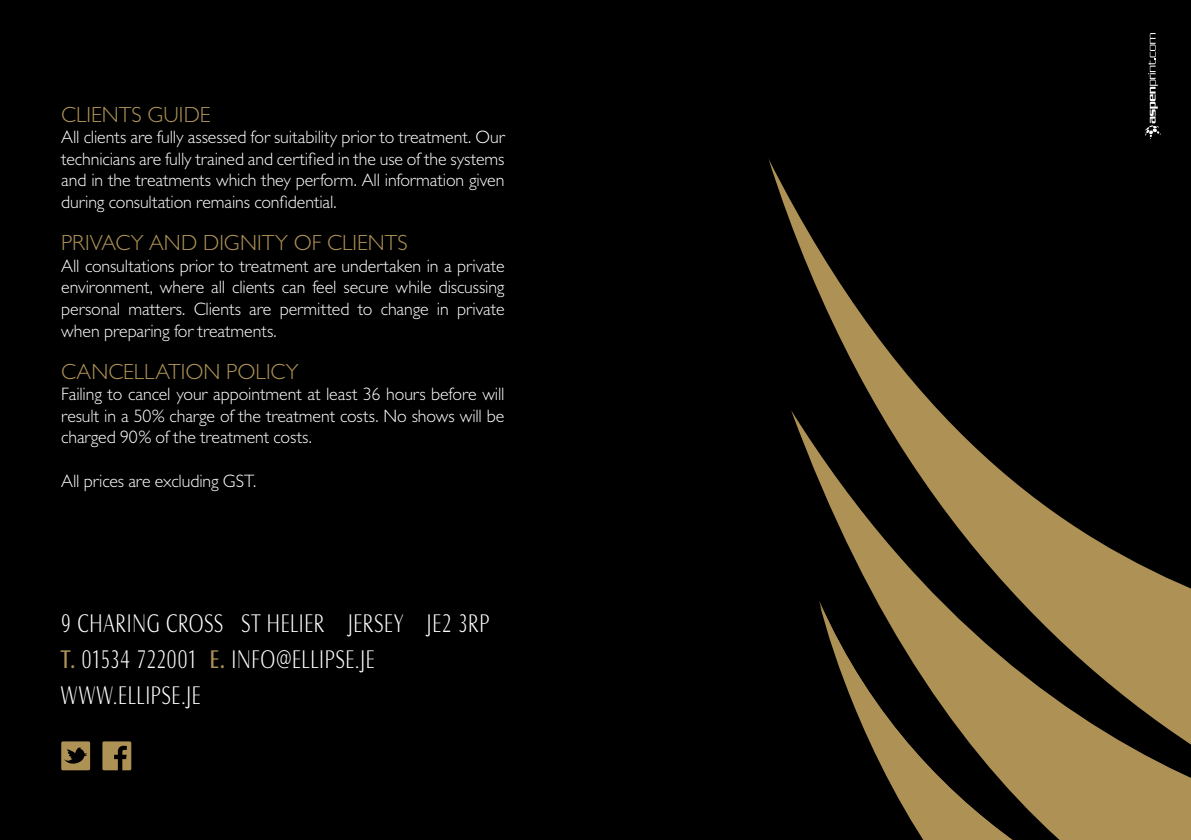
<style>
.page{position:relative;width:1191px;height:840px;background:#fff}
.page>*{position:absolute;margin:0;border:0;box-sizing:border-box;transform-origin:0 0}
.t1{font:26.4px/36px "Castle T Ligh";letter-spacing:.035em;color:#fff;scale:.77 1}
.t2{font:300 22px "M Gill Sans";letter-spacing:.005em;color:#ae9255}
.t3{font:300 18px/21.6px "M Gill Sans";letter-spacing:-.005em;color:#fff;text-align:justify}
.s1{font-family:"Castle T";color:#ae9255}
</style>
<div class="page">
<div style="left:0;top:0;width:1191px;height:839px;background:#000"></div>
<svg style="left:1144px;top:33px;width:16px;height:106px"></svg>
<svg style="left:102px;top:741px;width:29px;height:28px"></svg>
<svg style="left:61px;top:741px;width:29px;height:28px"></svg>
<svg style="left:768px;top:159px;width:423px;height:680px"></svg>
<svg style="left:819px;top:600px;width:214px;height:239px"></svg>
<p class="t2" style="left:61px;top:102px;width:151px">CLIENTS GUIDE</p>
<p class="t3" style="left:61px;top:126px;width:445px">All clients are fully assessed for suitability prior to treatment. Our technicians are fully trained and certified in the use of the systems and in the treatments which they perform. All information given during consultation remains confidential.</p>
<p class="t2" style="left:61px;top:230px;width:348px">PRIVACY AND DIGNITY OF CLIENTS</p>
<p class="t3" style="left:61px;top:255px;width:445px">All consultations prior to treatment are undertaken in a private environment, where all clients can feel secure while discussing personal matters. Clients are permitted to change in private when preparing for treatments.</p>
<p class="t2" style="left:61px;top:359px;width:239px">CANCELLATION POLICY</p>
<p class="t3" style="left:61px;top:383px;width:445px">Failing to cancel your appointment at least 36 hours before will result in a 50% charge of the treatment costs. No shows will be charged 90% of the treatment costs.</p>
<p class="t3" style="left:61px;top:470px;width:197px">All prices are excluding GST.</p>
<h1 class="t1" style="left:61px;top:605px;width:557px">9 CHARING CROSS ST HELIER JERSEY JE2 3RP<br><span class="s1">T.</span> 01534 722001 <span class="s1">E.</span> INFO@ELLIPSE.JE<br>WWW.ELLIPSE.JE</h1>
</div>
